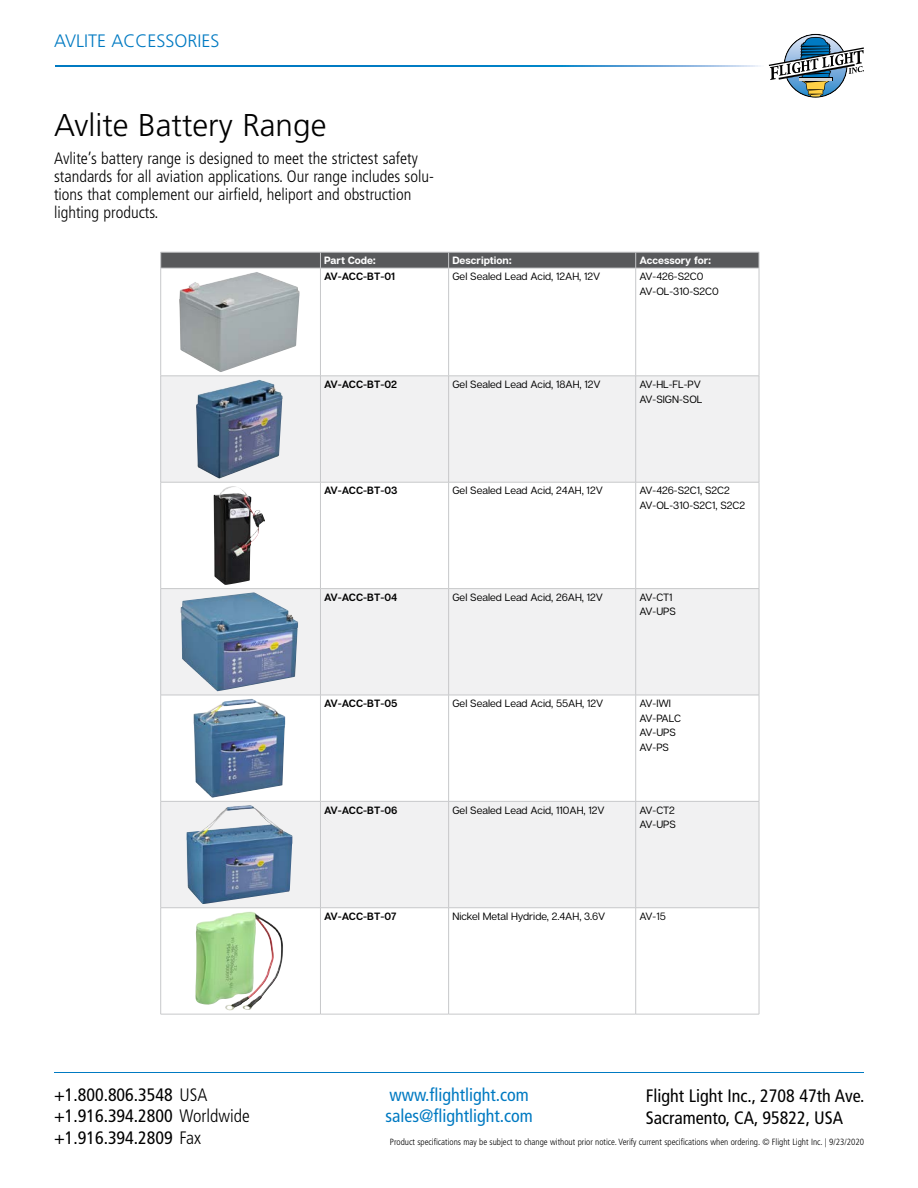
<style>
.page{position:relative;width:918px;height:1188px;background:#fff}
.page>*{position:absolute;margin:0;border:0;box-sizing:border-box;transform-origin:0 0}
.t1{font:300 31.5px "Frutiger LT Std";color:#000}
.t2{font:condensed 18px/21.6px "Frutiger LT Std";color:#000}
.t3{font:condensed 18px/21.6px "Frutiger LT Std";color:#007ac2}
.t4{font:300 18px "Frutiger LT Std";color:#007ac2}
.t5{font:300 condensed 16.5px/18px "Frutiger LT Std";color:#000}
.t6{font:10.5px/14.5px "Articulat C Fv 2 Text";color:#000}
.t7{font:600 10.5px "Articulat C Fv 2";color:#000}
.t8{font:700 10.5px "Articulat C Fv 2";color:#fff}
.t9{font:300 condensed 9px "Frutiger LT Std";color:#000}
.s1{font-weight:300}
</style>
<div class="page">
<svg style="left:769px;top:34px;width:95px;height:64px"></svg>
<svg style="left:56px;top:66px;width:705px;height:1px"></svg>
<hr style="left:54px;top:1073px;width:810px;height:1px;background:#007ac2">
<svg style="left:161px;top:269px;width:598px;height:745px"></svg>
<div style="left:161px;top:377px;width:598px;height:530px;background:#f1f1f2"></div>
<svg style="left:161px;top:483px;width:598px;height:318px"></svg>
<hr style="left:161px;top:268px;width:159px;height:1px;background:#c7c8ca">
<hr style="left:160px;top:268px;width:1px;height:108px;background:#c7c8ca">
<hr style="left:320px;top:268px;width:129px;height:1px;background:#c7c8ca">
<hr style="left:449px;top:268px;width:187px;height:1px;background:#c7c8ca">
<hr style="left:636px;top:268px;width:123px;height:1px;background:#c7c8ca">
<hr style="left:759px;top:268px;width:1px;height:108px;background:#c7c8ca">
<hr style="left:161px;top:376px;width:159px;height:1px;background:#c7c8ca">
<hr style="left:160px;top:376px;width:1px;height:106px;background:#c7c8ca">
<hr style="left:320px;top:376px;width:129px;height:1px;background:#c7c8ca">
<hr style="left:449px;top:376px;width:187px;height:1px;background:#c7c8ca">
<hr style="left:636px;top:376px;width:123px;height:1px;background:#c7c8ca">
<hr style="left:759px;top:376px;width:1px;height:106px;background:#c7c8ca">
<hr style="left:161px;top:482px;width:159px;height:1px;background:#c7c8ca">
<hr style="left:160px;top:482px;width:1px;height:106px;background:#c7c8ca">
<hr style="left:320px;top:482px;width:129px;height:1px;background:#c7c8ca">
<hr style="left:449px;top:482px;width:187px;height:1px;background:#c7c8ca">
<hr style="left:636px;top:482px;width:123px;height:1px;background:#c7c8ca">
<hr style="left:759px;top:482px;width:1px;height:106px;background:#c7c8ca">
<hr style="left:161px;top:588px;width:159px;height:1px;background:#c7c8ca">
<hr style="left:160px;top:589px;width:1px;height:106px;background:#c7c8ca">
<hr style="left:320px;top:588px;width:129px;height:1px;background:#c7c8ca">
<hr style="left:449px;top:588px;width:187px;height:1px;background:#c7c8ca">
<hr style="left:636px;top:588px;width:123px;height:1px;background:#c7c8ca">
<hr style="left:759px;top:589px;width:1px;height:106px;background:#c7c8ca">
<hr style="left:161px;top:695px;width:159px;height:1px;background:#c7c8ca">
<hr style="left:160px;top:695px;width:1px;height:106px;background:#c7c8ca">
<hr style="left:320px;top:695px;width:129px;height:1px;background:#c7c8ca">
<hr style="left:449px;top:695px;width:187px;height:1px;background:#c7c8ca">
<hr style="left:636px;top:695px;width:123px;height:1px;background:#c7c8ca">
<hr style="left:759px;top:695px;width:1px;height:106px;background:#c7c8ca">
<hr style="left:161px;top:801px;width:159px;height:1px;background:#c7c8ca">
<hr style="left:160px;top:802px;width:1px;height:106px;background:#c7c8ca">
<hr style="left:320px;top:801px;width:129px;height:1px;background:#c7c8ca">
<hr style="left:449px;top:801px;width:187px;height:1px;background:#c7c8ca">
<hr style="left:636px;top:801px;width:123px;height:1px;background:#c7c8ca">
<hr style="left:759px;top:802px;width:1px;height:106px;background:#c7c8ca">
<hr style="left:161px;top:907px;width:159px;height:1px;background:#c7c8ca">
<hr style="left:160px;top:908px;width:1px;height:106px;background:#c7c8ca">
<hr style="left:320px;top:907px;width:129px;height:1px;background:#c7c8ca">
<hr style="left:449px;top:907px;width:187px;height:1px;background:#c7c8ca">
<hr style="left:636px;top:907px;width:123px;height:1px;background:#c7c8ca">
<hr style="left:759px;top:908px;width:1px;height:106px;background:#c7c8ca">
<hr style="left:161px;top:1014px;width:159px;height:1px;background:#c7c8ca">
<hr style="left:320px;top:1014px;width:129px;height:1px;background:#c7c8ca">
<hr style="left:449px;top:1014px;width:187px;height:1px;background:#c7c8ca">
<hr style="left:636px;top:1014px;width:123px;height:1px;background:#c7c8ca">
<svg style="left:160px;top:252px;width:600px;height:16px;background:#616264"></svg>
<hr style="left:320px;top:268px;width:1px;height:108px;background:#c7c8ca">
<hr style="left:448px;top:268px;width:1px;height:108px;background:#c7c8ca">
<hr style="left:635px;top:268px;width:1px;height:108px;background:#c7c8ca">
<hr style="left:320px;top:376px;width:1px;height:106px;background:#c7c8ca">
<hr style="left:448px;top:376px;width:1px;height:106px;background:#c7c8ca">
<hr style="left:635px;top:376px;width:1px;height:106px;background:#c7c8ca">
<hr style="left:320px;top:482px;width:1px;height:106px;background:#c7c8ca">
<hr style="left:448px;top:482px;width:1px;height:106px;background:#c7c8ca">
<hr style="left:635px;top:482px;width:1px;height:106px;background:#c7c8ca">
<hr style="left:320px;top:589px;width:1px;height:106px;background:#c7c8ca">
<hr style="left:448px;top:589px;width:1px;height:106px;background:#c7c8ca">
<hr style="left:635px;top:589px;width:1px;height:106px;background:#c7c8ca">
<hr style="left:320px;top:695px;width:1px;height:106px;background:#c7c8ca">
<hr style="left:448px;top:695px;width:1px;height:106px;background:#c7c8ca">
<hr style="left:635px;top:695px;width:1px;height:106px;background:#c7c8ca">
<hr style="left:320px;top:802px;width:1px;height:106px;background:#c7c8ca">
<hr style="left:448px;top:802px;width:1px;height:106px;background:#c7c8ca">
<hr style="left:635px;top:802px;width:1px;height:106px;background:#c7c8ca">
<hr style="left:320px;top:908px;width:1px;height:106px;background:#c7c8ca">
<hr style="left:448px;top:908px;width:1px;height:106px;background:#c7c8ca">
<hr style="left:635px;top:908px;width:1px;height:106px;background:#c7c8ca">
<img style="left:179px;top:272px;width:121px;height:100px">
<img style="left:196px;top:380px;width:87px;height:99px">
<img style="left:213px;top:486px;width:52px;height:99px">
<img style="left:180px;top:592px;width:118px;height:99px">
<img style="left:193px;top:699px;width:92px;height:99px">
<img style="left:186px;top:805px;width:106px;height:99px">
<img style="left:195px;top:911px;width:86px;height:100px">
<h2 class="t4" style="left:54px;top:31px;width:167px">AVLITE ACCESSORIES</h2>
<h1 class="t1" style="left:54px;top:107px;width:274px">Avlite Battery Range</h1>
<h3 class="t5" style="left:54px;top:149px;width:381px">Avlite’s battery range is designed to meet the strictest safety standards for all aviation applications. Our range includes solu&shy;tions that complement our airfield, heliport and obstruction lighting products.</h3>
<p class="t8" style="left:324px;top:254px;width:53px">Part Code:</p>
<p class="t8" style="left:452px;top:254px;width:61px">Description:</p>
<p class="t8" style="left:639px;top:254px;width:73px">Accessory for:</p>
<p class="t7" style="left:324px;top:270px;width:72px">AV-ACC-BT-01</p>
<p class="t6" style="left:452px;top:270px;width:150px">Gel Sealed Lead Acid, 12AH, 12V</p>
<p class="t6" style="left:639px;top:270px;width:81px">AV-426-S2C0<br>AV-OL-310-S2C0</p>
<p class="t7" style="left:324px;top:378px;width:74px">AV-ACC-BT-02</p>
<p class="t6" style="left:452px;top:377px;width:150px">Gel Sealed Lead Acid, 18AH, 12V</p>
<p class="t6" style="left:639px;top:377px;width:65px">AV-HL-FL-PV<br>AV-SIGN-SOL</p>
<p class="t7" style="left:324px;top:484px;width:75px">AV-ACC-BT-03</p>
<p class="t6" style="left:452px;top:484px;width:152px">Gel Sealed Lead Acid, 24AH, 12V</p>
<p class="t6" style="left:639px;top:484px;width:107px">AV-426-S2C1, S2C2<br>AV-OL-310-S2C1, S2C2</p>
<p class="t7" style="left:324px;top:591px;width:75px">AV-ACC-BT-04</p>
<p class="t6" style="left:452px;top:590px;width:152px">Gel Sealed Lead Acid, 26AH, 12V</p>
<p class="t6" style="left:639px;top:590px;width:38px">AV-CT1<br>AV-UPS</p>
<p class="t7" style="left:324px;top:697px;width:75px">AV-ACC-BT-05</p>
<p class="t6" style="left:452px;top:696px;width:153px">Gel Sealed Lead Acid, 55AH, 12V</p>
<p class="t6" style="left:639px;top:696px;width:43px">AV-IWI<br>AV-PALC<br>AV-UPS<br>AV-PS</p>
<p class="t7" style="left:324px;top:804px;width:75px">AV-ACC-BT-06</p>
<p class="t6" style="left:452px;top:803px;width:154px">Gel Sealed Lead Acid, 110AH, 12V</p>
<p class="t6" style="left:639px;top:803px;width:38px">AV-CT2<br>AV-UPS</p>
<h2 class="t2" style="left:54px;top:1084px;width:197px">+1.800.806.3548 <span class="s1">USA </span>+1.916.394.2800 <span class="s1">Worldwide </span>+1.916.394.2809 <span class="s1">Fax</span></h2>
<p class="t7" style="left:324px;top:910px;width:74px">AV-ACC-BT-07</p>
<p class="t6" style="left:452px;top:909px;width:155px">Nickel Metal Hydride, 2.4AH, 3.6V</p>
<p class="t6" style="left:639px;top:909px;width:28px">AV-15</p>
<h2 class="t3" style="left:385px;top:1084px;width:149px">www.flightlight.com sales@flightlight.com</h2>
<h2 class="t2" style="left:646px;top:1085px;width:220px">Flight Light Inc., 2708 47th Ave.<br>Sacramento, CA, 95822, USA</h2>
<p class="t9" style="left:390px;top:1137px;width:476px">Product specifications may be subject to change without prior notice. Verify current specifications when ordering. © Flight Light Inc. | 9/23/2020</p>
</div>
